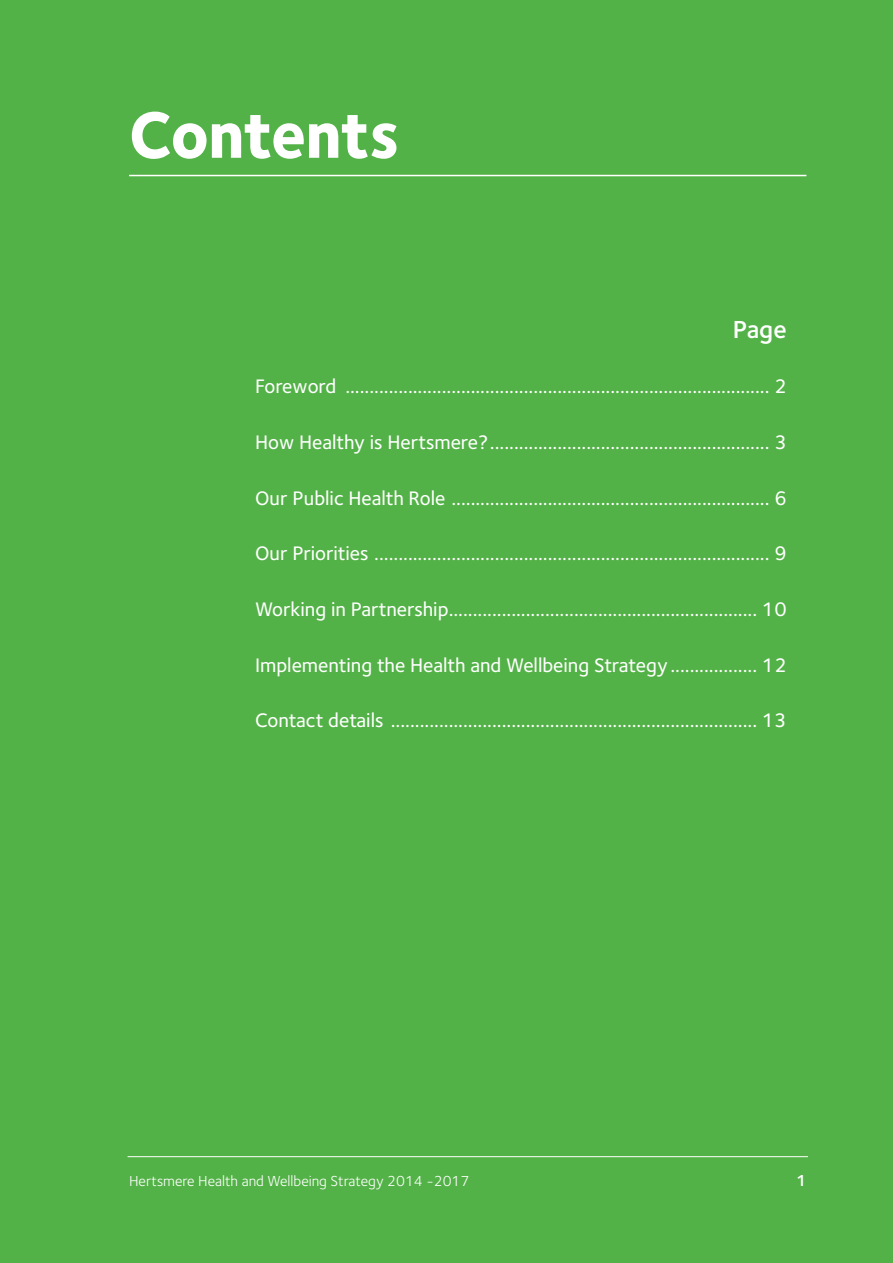
<style>
.page{position:relative;width:893px;height:1263px;background:#53b247}
.page>*{position:absolute;margin:0;border:0;box-sizing:border-box;transform-origin:0 0}
.t1{font:800 67.5px "Foundry Sterling";letter-spacing:-.015em;color:#fff;scale:.95 1}
.t2{font:600 25.5px "Foundry Sterling";color:#fff}
.t3{font:500 20.25px "Foundry Sterling";color:#fff}
.t4{font:600 16.5px "Foundry Sterling";color:#fff}
.t5{font:15px "Foundry Sterling";color:#fff}
</style>
<div class="page">
<hr style="left:128px;top:1156px;width:680px;height:1px;background:#fff">
<hr style="left:129px;top:175px;width:677px;height:1px;background:#fff">
<h1 class="t1" style="left:129px;top:109px;width:286px">Contents</h1>
<p class="t2" style="left:733px;top:319px;width:55px">Page</p>
<p class="t3" style="left:255px;top:379px;width:533px">Foreword ........................................................................................ 2</p>
<p class="t3" style="left:255px;top:434px;width:533px">How Healthy is Hertsmere?.......................................................... 3</p>
<p class="t3" style="left:255px;top:490px;width:533px">Our Public Health Role .................................................................. 6</p>
<p class="t3" style="left:255px;top:546px;width:533px">Our Priorities .................................................................................. 9</p>
<p class="t3" style="left:255px;top:601px;width:533px">Working in Partnership................................................................ 10</p>
<p class="t3" style="left:255px;top:657px;width:533px">Implementing the Health and Wellbeing Strategy.................. 12</p>
<p class="t3" style="left:255px;top:713px;width:533px">Contact details ............................................................................ 13</p>
<p class="t5" style="left:129px;top:1175px;width:342px">Hertsmere Health and Wellbeing Strategy 2014 -2017</p>
<p class="t4" style="left:796px;top:1174px;width:12px">1</p>
</div>
